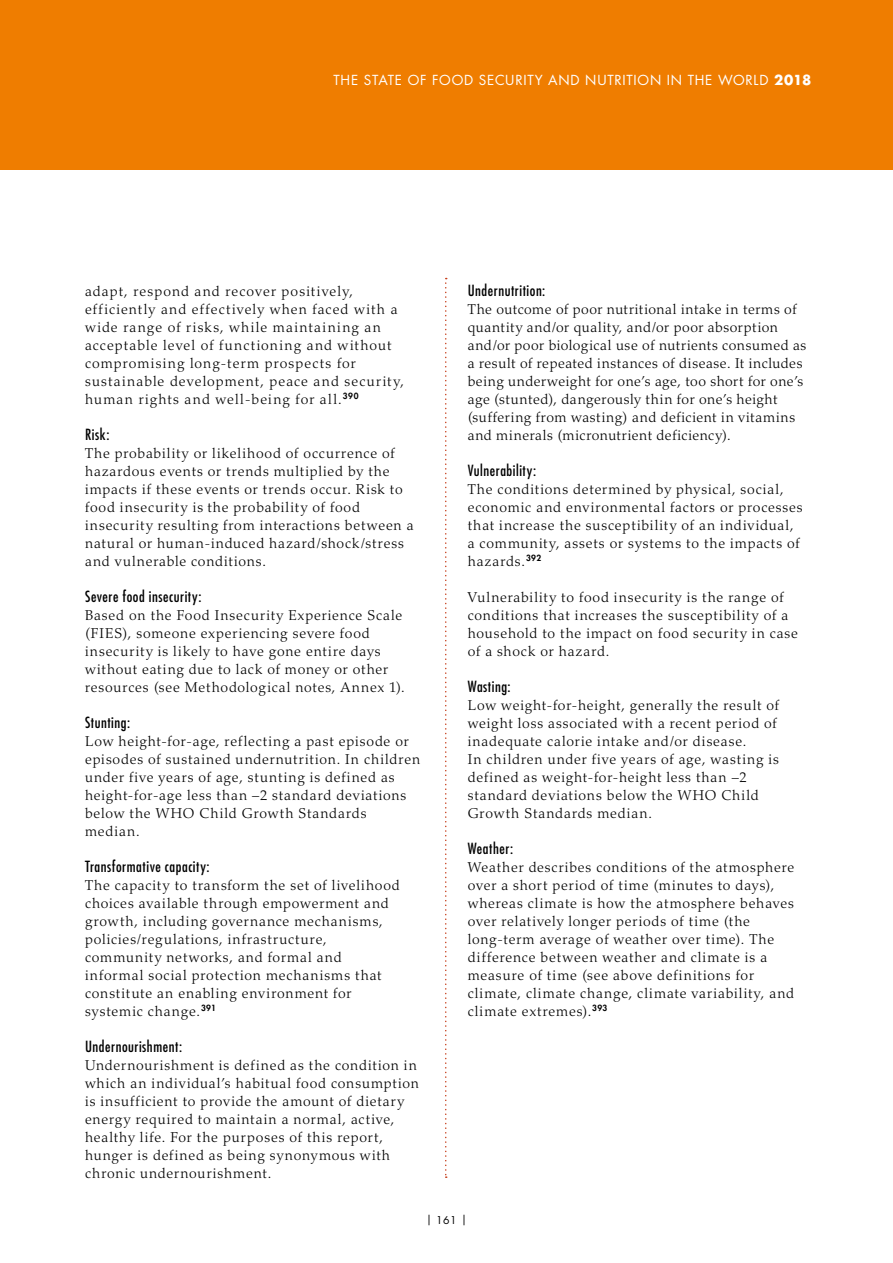
<style>
.page{position:relative;width:893px;height:1263px;background:#fff}
.page>*{position:absolute;margin:0;border:0;box-sizing:border-box;transform-origin:0 0}
.t1{font:condensed 15px "Futura Std";letter-spacing:.035em;color:#000}
.t2{font:300 14.25px/18px "Palatino LT Std";letter-spacing:.06em;color:#000}
.t3{font:300 14.25px/18px "Palatino LT Std";letter-spacing:.035em;color:#000}
.t4{font:13.5px "Futura Std";letter-spacing:.055em;color:#fff}
.t5{font:10.5px "Futura Std";color:#000}
.s1{font-weight:700}
</style>
<div class="page">
<div style="left:0;top:0;width:893px;height:170px;background:#ef7d00"></div>
<svg style="left:445px;top:278px;width:2px;height:900px"></svg>
<p class="t4" style="left:333px;top:71px;width:479px">THE STATE OF FOOD SECURITY AND NUTRITION IN THE WORLD <span class="s1">2018</span></p>
<p class="t2" style="left:85px;top:282px;width:321px">adapt, respond and recover positively, efficiently and effectively when faced with a wide range of risks, while maintaining an acceptable level of functioning and without compromising long-term prospects for sustainable development, peace and security, human rights and well-being for all.<sup>390</sup></p>
<p class="t1" style="left:85px;top:425px;width:26px">Risk:</p>
<p class="t2" style="left:85px;top:444px;width:330px">The probability or likelihood of occurrence of hazardous events or trends multiplied by the impacts if these events or trends occur. Risk to food insecurity is the probability of food insecurity resulting from interactions between a natural or human-induced hazard/shock/stress and vulnerable conditions.</p>
<p class="t1" style="left:85px;top:587px;width:118px">Severe food insecurity:</p>
<p class="t2" style="left:85px;top:606px;width:321px">Based on the Food Insecurity Experience Scale (FIES), someone experiencing severe food insecurity is likely to have gone entire days without eating due to lack of money or other resources (see Methodological notes, Annex 1).</p>
<p class="t1" style="left:85px;top:713px;width:47px">Stunting:</p>
<p class="t2" style="left:85px;top:732px;width:337px">Low height-for-age, reflecting a past episode or episodes of sustained undernutrition. In children under five years of age, stunting is defined as height-for-age less than –2 standard deviations below the WHO Child Growth Standards median.</p>
<p class="t1" style="left:85px;top:857px;width:126px">Transformative capacity:</p>
<p class="t2" style="left:85px;top:876px;width:316px">The capacity to transform the set of livelihood choices available through empowerment and growth, including governance mechanisms, policies/regulations, infrastructure, community networks, and formal and informal social protection mechanisms that constitute an enabling environment for systemic change.<sup>391</sup></p>
<p class="t1" style="left:85px;top:1037px;width:99px">Undernourishment:</p>
<p class="t2" style="left:85px;top:1056px;width:336px">Undernourishment is defined as the condition in which an individual’s habitual food consumption is insufficient to provide the amount of dietary energy required to maintain a normal, active, healthy life. For the purposes of this report, hunger is defined as being synonymous with chronic undernourishment.</p>
<p class="t1" style="left:468px;top:281px;width:79px">Undernutrition:</p>
<p class="t3" style="left:468px;top:300px;width:340px">The outcome of poor nutritional intake in terms of quantity and/or quality, and/or poor absorption and/or poor biological use of nutrients consumed as a result of repeated instances of disease. It includes being underweight for one’s age, too short for one’s age (stunted), dangerously thin for one’s height (suffering from wasting) and deficient in vitamins and minerals (micronutrient deficiency).</p>
<p class="t1" style="left:468px;top:461px;width:70px">Vulnerability:</p>
<p class="t2" style="left:468px;top:480px;width:336px">The conditions determined by physical, social, economic and environmental factors or processes that increase the susceptibility of an individual, a community, assets or systems to the impacts of hazards.<sup>392</sup></p>
<p class="t2" style="left:468px;top:588px;width:332px">Vulnerability to food insecurity is the range of conditions that increases the susceptibility of a household to the impact on food security in case of a shock or hazard.</p>
<p class="t1" style="left:468px;top:677px;width:44px">Wasting:</p>
<p class="t2" style="left:468px;top:696px;width:313px">Low weight-for-height, generally the result of weight loss associated with a recent period of inadequate calorie intake and/or disease.<br>In children under five years of age, wasting is defined as weight-for-height less than –2 standard deviations below the WHO Child Growth Standards median.</p>
<p class="t1" style="left:468px;top:839px;width:47px">Weather:</p>
<p class="t2" style="left:468px;top:858px;width:328px">Weather describes conditions of the atmosphere over a short period of time (minutes to days), whereas climate is how the atmosphere behaves over relatively longer periods of time (the long-term average of weather over time). The difference between weather and climate is a measure of time (see above definitions for climate, climate change, climate variability, and climate extremes).<sup>393</sup></p>
<p class="t5" style="left:426px;top:1214px;width:42px">| 161 |</p>
</div>
